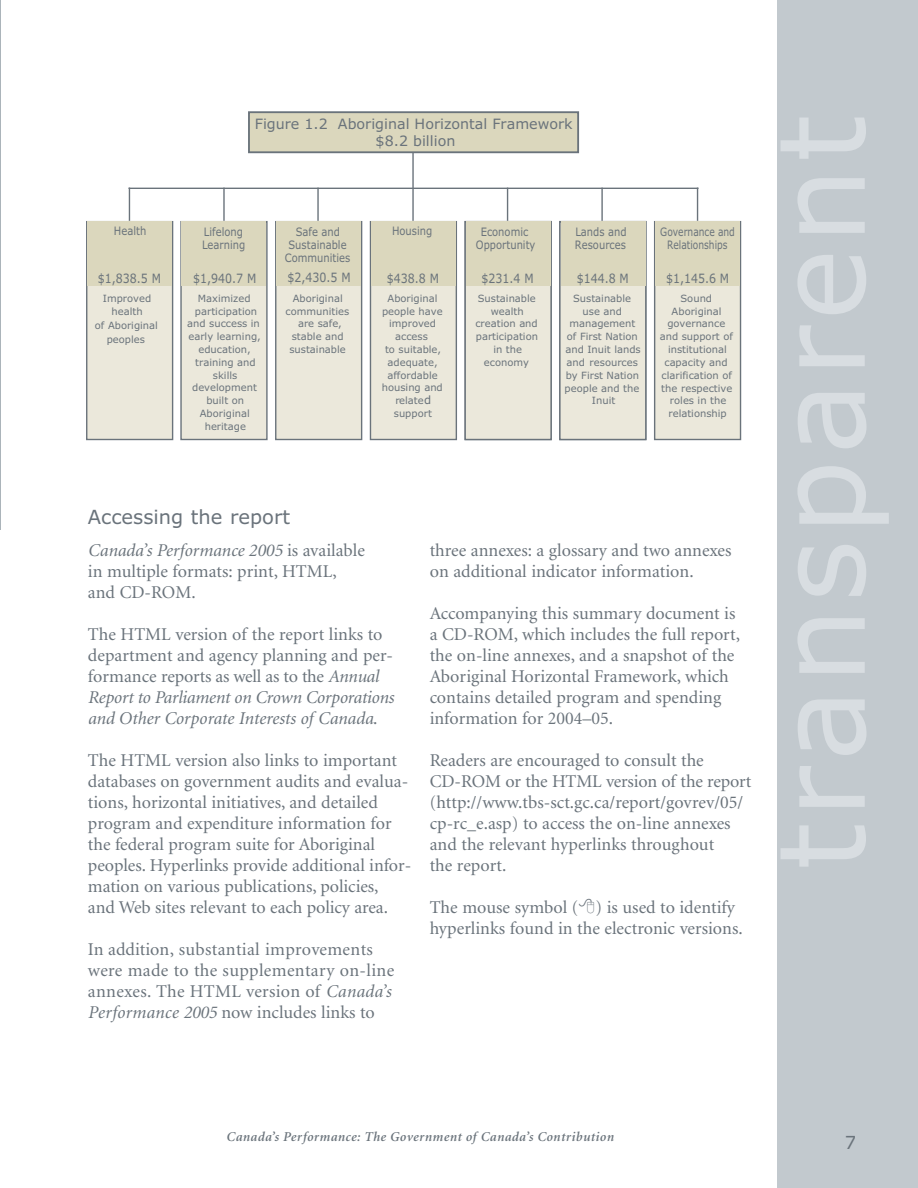
<style>
.page{position:relative;width:918px;height:1188px;background:#fff}
.page>*{position:absolute;margin:0;border:0;box-sizing:border-box;transform-origin:0 0}
.t1{font:120px "Verdana";letter-spacing:.045em;color:#d8dde1}
.t2{font:19.5px "Verdana";color:#6a737b}
.t3{font:18px/21px "Minion";color:#6a737b}
.t4{font:18px "Verdana";color:#6a737b}
.t5{font:14.25px/17.1px "Verdana";color:#6a737b;text-align:center}
.t6{font:italic 600 13.5px "Minion";letter-spacing:.035em;color:#6a737b}
.t7{font:12.9px "Verdana";color:#6a737b;scale:.86 1}
.t8{font:11.55px/13.2px "Verdana";color:#6a737b;text-align:center;scale:.86 1}
.t9{font:11.55px/13.2px "Verdana";color:#6a737b;text-align:center;scale:.78 1}
.t10{font:9.9px/12.8px "Verdana";color:#6a737b;text-align:center}
.s1{font-style:italic}
</style>
<div class="page">
<div style="left:778px;top:0;width:140px;height:1188px;background:#c2c9ce"></div>
<hr style="left:0;top:0;width:1px;height:530px;background:#abb4ba">
<div style="left:87px;top:222px;width:86px;height:218px;background:#ebe8db"></div>
<div style="left:86px;top:221px;width:87px;height:219px;border:1px solid #6a737b"></div>
<div style="left:181px;top:222px;width:86px;height:218px;background:#ebe8db"></div>
<div style="left:180px;top:221px;width:88px;height:219px;border:1px solid #6a737b"></div>
<div style="left:276px;top:222px;width:86px;height:218px;background:#ebe8db"></div>
<div style="left:275px;top:221px;width:87px;height:219px;border:1px solid #6a737b"></div>
<div style="left:370px;top:222px;width:86px;height:218px;background:#ebe8db"></div>
<div style="left:370px;top:221px;width:87px;height:219px;border:1px solid #6a737b"></div>
<div style="left:465px;top:222px;width:86px;height:218px;background:#ebe8db"></div>
<div style="left:465px;top:221px;width:87px;height:219px;border:1px solid #6a737b"></div>
<div style="left:560px;top:222px;width:86px;height:218px;background:#ebe8db"></div>
<div style="left:559px;top:221px;width:87px;height:219px;border:1px solid #6a737b"></div>
<div style="left:655px;top:222px;width:86px;height:218px;background:#ebe8db"></div>
<div style="left:654px;top:221px;width:87px;height:219px;border:1px solid #6a737b"></div>
<div style="left:276px;top:222px;width:85px;height:64px;background:#dbd7bd"></div>
<div style="left:182px;top:222px;width:84px;height:64px;background:#dbd7bd"></div>
<div style="left:87px;top:222px;width:85px;height:64px;background:#dbd7bd"></div>
<div style="left:371px;top:222px;width:85px;height:64px;background:#dbd7bd"></div>
<div style="left:466px;top:222px;width:85px;height:64px;background:#dbd7bd"></div>
<div style="left:561px;top:222px;width:84px;height:64px;background:#dbd7bd"></div>
<div style="left:655px;top:222px;width:85px;height:64px;background:#dbd7bd"></div>
<hr style="left:129px;top:188px;width:1px;height:33px;background:#6a737b">
<hr style="left:223px;top:188px;width:2px;height:33px;background:#6a737b">
<hr style="left:317px;top:188px;width:2px;height:33px;background:#6a737b">
<hr style="left:412px;top:153px;width:2px;height:68px;background:#6a737b">
<hr style="left:507px;top:188px;width:1px;height:33px;background:#6a737b">
<hr style="left:601px;top:188px;width:2px;height:33px;background:#6a737b">
<hr style="left:697px;top:188px;width:1px;height:33px;background:#6a737b">
<div style="left:249px;top:112px;width:329px;height:40px;background:#dbd7bd"></div>
<div style="left:248px;top:111px;width:331px;height:42px;border:2px solid #6a737b"></div>
<hr style="left:129px;top:188px;width:570px;height:1px;background:#6a737b">
<p class="t5" style="left:255px;top:117px;width:319px">Figure 1.2 Aboriginal Horizontal Framework $8.2 billion</p>
<p class="t8" style="left:114px;top:225px;width:39px">Health</p>
<p class="t8" style="left:392px;top:225px;width:48px">Housing</p>
<p class="t7" style="left:98px;top:273px;width:75px">$1,838.5 M</p>
<p class="t7" style="left:193px;top:273px;width:75px">$1,940.7 M</p>
<p class="t7" style="left:387px;top:273px;width:62px">$438.8 M</p>
<p class="t7" style="left:481px;top:273px;width:62px">$231.4 M</p>
<p class="t7" style="left:577px;top:273px;width:62px">$144.8 M</p>
<p class="t7" style="left:666px;top:273px;width:75px">$1,145.6 M</p>
<p class="t8" style="left:202px;top:226px;width:52px;text-align:left">Lifelong<br>Learning</p>
<p class="t8" style="left:476px;top:226px;width:71px">Economic<br>Opportunity</p>
<p class="t8" style="left:575px;top:226px;width:62px;text-align:left">Lands and<br>Resources</p>
<p class="t9" style="left:660px;top:226px;width:97px">Governance and<br>Relationships</p>
<p class="t8" style="left:285px;top:226px;width:78px">Safe and<br>Sustainable<br>Communities</p>
<p class="t7" style="left:288px;top:272px;width:75px">$2,430.5 M</p>
<p class="t10" style="left:95px;top:292px;width:65px;line-height:13.6px">Improved health<br>of Aboriginal peoples</p>
<p class="t10" style="left:187px;top:293px;width:75px">Maximized participation and success in early learning, education, training and skills development built on<br>Aboriginal heritage</p>
<p class="t10" style="left:286px;top:293px;width:65px">Aboriginal communities are safe, stable and sustainable</p>
<p class="t10" style="left:382px;top:293px;width:63px">Aboriginal people have improved access<br>to suitable, adequate, affordable housing and relate support</p>
<p class="t10" style="left:475px;top:293px;width:64px">Sustainable wealth creation and participation in the economy</p>
<p class="t10" style="left:565px;top:293px;width:78px">Sustainable use and management of First Nation and Inuit lands and resources by First Nation people and the<br>Inuit</p>
<p class="t10" style="left:660px;top:293px;width:75px">Sound<br>Aboriginal governance and support of institutional capacity and clarification of the respective roles in the relationship</p>
<p class="t2" style="left:88px;top:509px;width:204px">Accessing the report</p>
<p class="t3" style="left:88px;top:541px;width:278px"><span class="s1">Canada’s Performance 2005</span> is available in multiple formats: print, HTML, and CD-ROM.</p>
<p class="t3" style="left:88px;top:625px;width:308px">The HTML version of the report links to department and agency planning and per&shy;formance reports as well as to the <span class="s1">Annual Report to Parliament on Crown Corporations and Other Corporate Interests of Canada</span>.</p>
<p class="t3" style="left:88px;top:751px;width:325px">The HTML version also links to important databases on government audits and evalua&shy;tions, horizontal initiatives, and detailed program and expenditure information for the federal program suite for Aboriginal peoples. Hyperlinks provide additional infor&shy;mation on various publications, policies,<br>and Web sites relevant to each policy area.</p>
<p class="t3" style="left:88px;top:940px;width:308px">In addition, substantial improvements were made to the supplementary on-line annexes. The HTML version of <span class="s1">Canada’s Performance 2005</span> now includes links to</p>
<p class="t3" style="left:430px;top:541px;width:303px">three annexes: a glossary and two annexes on additional indicator information.</p>
<p class="t3" style="left:430px;top:604px;width:312px">Accompanying this summary document is a CD-ROM, which includes the full report, the on-line annexes, and a snapshot of the Aboriginal Horizontal Framework, which contains detailed program and spending information for 2004–05.</p>
<p class="t3" style="left:430px;top:751px;width:323px">Readers are encouraged to consult the CD-ROM or the HTML version of the report (http://www.tbs-sct.gc.ca/report/govrev/05/ cp-rc_e.asp) to access the on-line annexes and the relevant hyperlinks throughout<br>the report.</p>
<p class="t3" style="left:430px;top:898px;width:315px">The mouse symbol ( ) is used to identify hyperlinks found in the electronic versions.</p>
<h1 class="t1" style="left:770px;top:870px;width:757px;rotate:-90deg">transparent</h1>
<p class="t6" style="left:226px;top:1131px;width:389px">Canada’s Performance: The Government of Canada’s Contribution</p>
<p class="t4" style="left:845px;top:1135px;width:13px">7</p>
</div>
